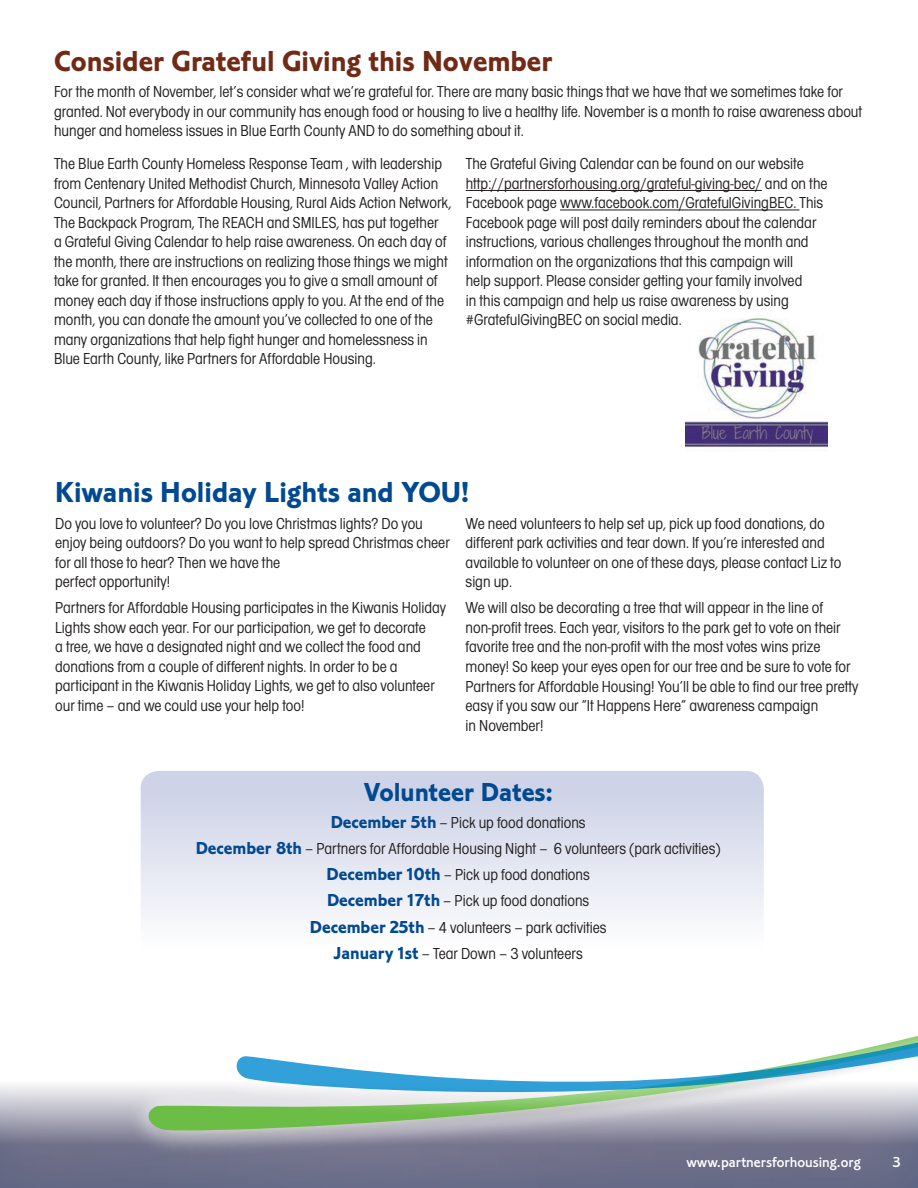
<style>
.page{position:relative;width:918px;height:1188px;background:#fff}
.page>*{position:absolute;margin:0;border:0;box-sizing:border-box;transform-origin:0 0}
.t1{font:30px "Corinthian Bold Plain";color:#712a16}
.t2{font:30px "Corinthian Bold Plain";color:#014990}
.t3{font:27px "Corinthian Bold Plain";color:#014990}
.t4{font:condensed 16.5px/19.5px "Avant Garde Gothic Itc T";color:#231f20}
.t5{font:15px "Corinthian Medium Plain";color:#fff}
.s1{font-family:"Corinthian Bold Plain";font-stretch:normal;font-size:18px;color:#014990}
</style>
<div class="page">
<div style="left:0;top:1063px;width:918px;height:125px;background:#008ad0;opacity:.5"></div>
<svg style="left:141px;top:771px;width:623px;height:87px;background:#d5d9ea"></svg>
<svg style="left:118px;top:858px;width:800px;height:330px"></svg>
<svg style="left:144px;top:930px;width:774px;height:204px"></svg>
<svg style="left:209px;top:931px;width:709px;height:233px"></svg>
<svg style="left:233px;top:980px;width:685px;height:122px"></svg>
<hr style="left:466px;top:190px;width:296px;height:1px;background:#231f20">
<hr style="left:560px;top:209px;width:239px;height:1px;background:#231f20">
<img style="left:685px;top:318px;width:143px;height:129px">
<h1 class="t1" style="left:54px;top:43px;width:500px">Consider Grateful Giving this November</h1>
<p class="t4" style="left:54px;top:82px;width:810px">For the month of November, let’s consider what we’re grateful for. There are many basic things that we have that we sometimes take for granted. Not everybody in our community has enough food or housing to live a healthy life. November is a month to raise awareness about hunger and homeless issues in Blue Earth County AND to do something about it.</p>
<p class="t4" style="left:54px;top:154px;width:399px">The Blue Earth County Homeless Response Team , with leadership from Centenary United Methodist Church, Minnesota Valley Action Council, Partners for Affordable Housing, Rural Aids Action Network, The Backpack Program, The REACH and SMILES, has put together<br>a Grateful Giving Calendar to help raise awareness. On each day of the month, there are instructions on realizing those things we might take for granted. It then encourages you to give a small amount of money each day if those instructions apply to you. At the end of the month, you can donate the amount you’ve collected to one of the many organizations that help fight hunger and homelessness in Blue Earth County, like Partners for Affordable Housing.</p>
<p class="t4" style="left:466px;top:154px;width:363px">The Grateful Giving Calendar can be found on our website http://partnersforhousing.org/grateful-giving-bec/ and on the Facebook page www.facebook.com/GratefulGivingBEC. This Facebook page will post daily reminders about the calendar instructions, various challenges throughout the month and information on the organizations that this campaign will<br>help support. Please consider getting your family involved<br>in this campaign and help us raise awareness by using #GratefulGivingBEC on social media.</p>
<h1 class="t2" style="left:55px;top:475px;width:416px">Kiwanis Holiday Lights and YOU!</h1>
<p class="t4" style="left:55px;top:513px;width:396px">Do you love to volunteer? Do you love Christmas lights? Do you enjoy being outdoors? Do you want to help spread Christmas cheer for all those to hear? Then we have the<br>perfect opportunity!</p>
<p class="t4" style="left:55px;top:598px;width:393px">Partners for Affordable Housing participates in the Kiwanis Holiday Lights show each year. For our participation, we get to decorate<br>a tree, we have a designated night and we collect the food and donations from a couple of different nights. In order to be a participant in the Kiwanis Holiday Lights, we get to also volunteer our time – and we could use your help too!</p>
<p class="t4" style="left:466px;top:513px;width:377px">We need volunteers to help set up, pick up food donations, do different park activities and tear down. If you’re interested and available to volunteer on one of these days, please contact Liz to sign up.</p>
<p class="t4" style="left:466px;top:598px;width:394px">We will also be decorating a tree that will appear in the line of non-profit trees. Each year, visitors to the park get to vote on their favorite tree and the non-profit with the most votes wins prize money! So keep your eyes open for our tree and be sure to vote for Partners for Affordable Housing! You’ll be able to find our tree pretty easy if you saw our “It Happens Here” awareness campaign<br>in November!</p>
<h2 class="t3" style="left:364px;top:776px;width:191px">Volunteer Dates:</h2>
<p class="t4" style="left:196px;top:809px;width:527px;line-height:26.2px;text-align:center"><span class="s1">December 5th</span> – Pick up food donations<br><span class="s1">December 8th</span> – Partners for Affordable Housing Night – 6 volunteers (park activities)<br><span class="s1">December 10th</span> – Pick up food donations<br><span class="s1">December 17th</span> – Pick up food donations<br><span class="s1">December 25th</span> – 4 volunteers – park activities<br><span class="s1">January 1st</span> – Tear Down – 3 volunteers</p>
<p class="t5" style="left:686px;top:1153px;width:176px">www.partnersforhousing.org</p>
<p class="t5" style="left:893px;top:1153px;width:9px">3</p>
</div>
